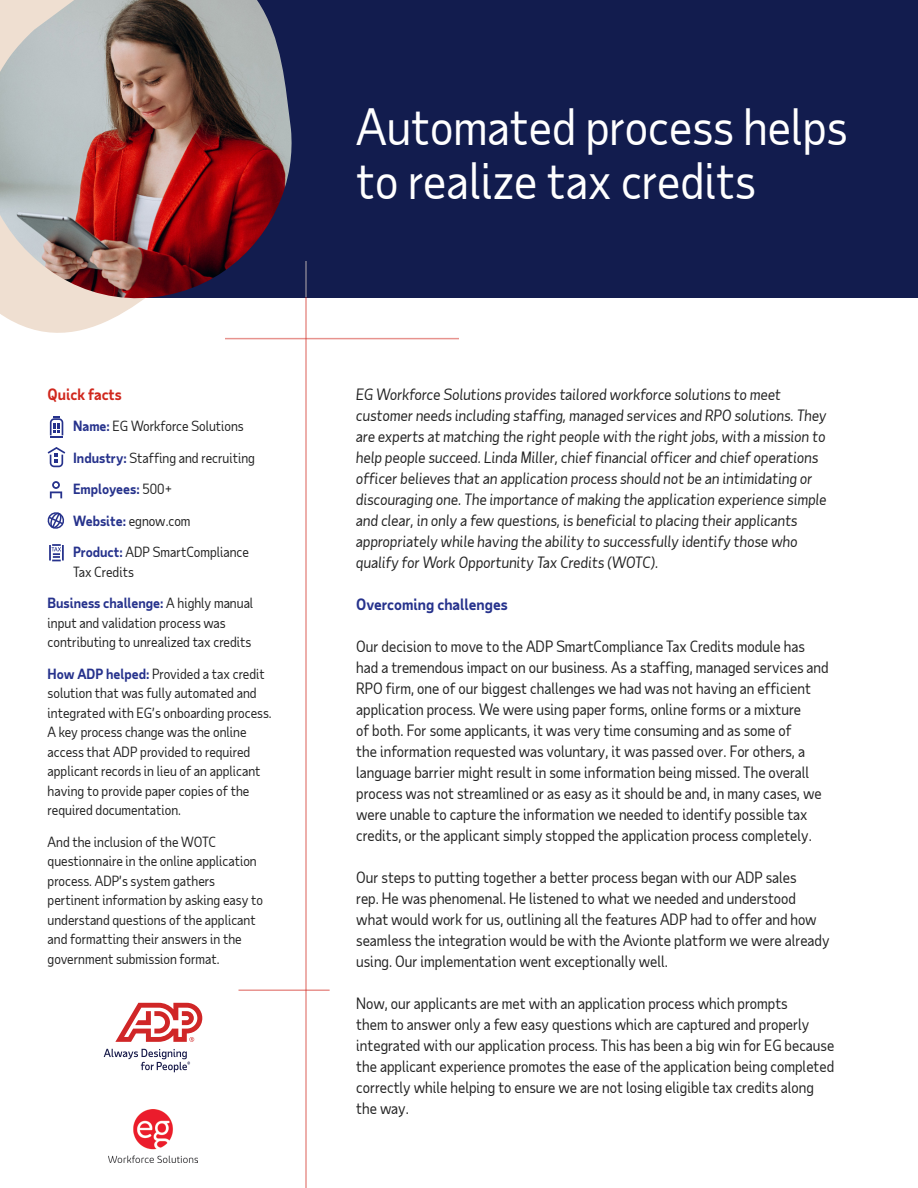
<style>
.page{position:relative;width:918px;height:1188px;background:#fff}
.page>*{position:absolute;margin:0;border:0;box-sizing:border-box;transform-origin:0 0}
.Case_study_title{font:48px/54px "Taub Sans";color:#fff}
.Body{font:15px/21px "Taub Sans";color:#222}
.Body-2{font:italic 15px/21px "Taub Sans";color:#222}
.Second-level_heading{font:700 15px "Taub Sans";color:#26328c}
.Accent_-_vitals{font:700 15px "Taub Sans";color:#d0271d}
.Accent_-_vitals-2{font:13.5px/19.5px "Taub Sans";color:#222}
.Accent_-_vitals-3{font:700 13.5px "Taub Sans";color:#26328c}
.s1{font-weight:700;color:#26328c}
.s2{font-weight:400;color:#222}
</style>
<div class="page">
<div style="left:0;top:0;width:918px;height:297px;background:#121c4e"></div>
<hr style="left:225px;top:338px;width:234px;height:1px;background:#d0271d">
<hr style="left:305px;top:297px;width:2px;height:891px;background:#d0271d">
<hr style="left:305px;top:261px;width:2px;height:36px;background:#efdfd1">
<hr style="left:238px;top:989px;width:92px;height:2px;background:#d0271d">
<svg style="left:0;top:300px;width:274px;height:40px"></svg>
<svg style="left:48px;top:447px;width:17px;height:20px"></svg>
<svg style="left:47px;top:512px;width:18px;height:17px"></svg>
<svg style="left:50px;top:416px;width:13px;height:22px"></svg>
<svg style="left:50px;top:481px;width:12px;height:17px"></svg>
<svg style="left:49px;top:544px;width:15px;height:17px"></svg>
<svg style="left:104px;top:1049px;width:86px;height:23px"></svg>
<svg style="left:115px;top:1003px;width:87px;height:39px"></svg>
<img style="left:108px;top:1110px;width:89px;height:53px">
<img style="left:0;top:0;width:292px;height:300px">
<p class="Accent_-_vitals" style="left:48px;top:384px;width:76px">Quick facts</p>
<p class="Accent_-_vitals-2" style="left:73px;top:416px;width:172px"><span class="s1">Name:</span> EG Workforce Solutions</p>
<p class="Accent_-_vitals-2" style="left:73px;top:448px;width:183px"><span class="s1">Industry:</span> Staffing and recruiting</p>
<p class="Accent_-_vitals-3" style="left:73px;top:480px;width:101px">Employees: <span class="s2">500+</span></p>
<p class="Accent_-_vitals-2" style="left:73px;top:511px;width:119px"><span class="s1">Website:</span> egnow.com</p>
<p class="Accent_-_vitals-2" style="left:73px;top:542px;width:177px"><span class="s1">Product:</span> ADP SmartCompliance<br>Tax Credits</p>
<p class="Accent_-_vitals-2" style="left:48px;top:593px;width:207px"><span class="s1">Business challenge:</span> A highly manual input and validation process was contributing to unrealized tax credits</p>
<p class="Accent_-_vitals-2" style="left:48px;top:664px;width:226px"><span class="s1">How ADP helped:</span> Provided a tax credit solution that was fully automated and integrated with EG’s onboarding process.<br>A key process change was the online access that ADP provided to required applicant records in lieu of an applicant having to provide paper copies of the required documentation.</p>
<p class="Accent_-_vitals-2" style="left:48px;top:832px;width:217px">And the inclusion of the WOTC questionnaire in the online application process. ADP’s system gathers pertinent information by asking easy to understand questions of the applicant and formatting their answers in the government submission format.</p>
<p class="Case_study_title" style="left:356px;top:99px;width:493px">Automated process helps to realize tax credits</p>
<p class="Body-2" style="left:356px;top:383px;width:472px">EG Workforce Solutions provides tailored workforce solutions to meet customer needs including staffing, managed services and RPO solutions. They are experts at matching the right people with the right jobs, with a mission to help people succeed. Linda Miller, chief financial officer and chief operations officer believes that an application process should not be an intimidating or discouraging one. The importance of making the application experience simple and clear, in only a few questions, is beneficial to placing their applicants appropriately while having the ability to successfully identify those who qualify for Work Opportunity Tax Credits (WOTC).</p>
<p class="Second-level_heading" style="left:356px;top:594px;width:153px">Overcoming challenges</p>
<p class="Body" style="left:356px;top:635px;width:474px">Our decision to move to the ADP SmartCompliance Tax Credits module has had a tremendous impact on our business. As a staffing, managed services and RPO firm, one of our biggest challenges we had was not having an efficient application process. We were using paper forms, online forms or a mixture<br>of both. For some applicants, it was very time consuming and as some of<br>the information requested was voluntary, it was passed over. For others, a language barrier might result in some information being missed. The overall process was not streamlined or as easy as it should be and, in many cases, we were unable to capture the information we needed to identify possible tax credits, or the applicant simply stopped the application process completely.</p>
<p class="Body" style="left:356px;top:866px;width:475px">Our steps to putting together a better process began with our ADP sales<br>rep. He was phenomenal. He listened to what we needed and understood what would work for us, outlining all the features ADP had to offer and how seamless the integration would be with the Avionte platform we were already using. Our implementation went exceptionally well.</p>
<p class="Body" style="left:356px;top:992px;width:480px">Now, our applicants are met with an application process which prompts<br>them to answer only a few easy questions which are captured and properly integrated with our application process. This has been a big win for EG because the applicant experience promotes the ease of the application being completed correctly while helping to ensure we are not losing eligible tax credits along the way.</p>
</div>
